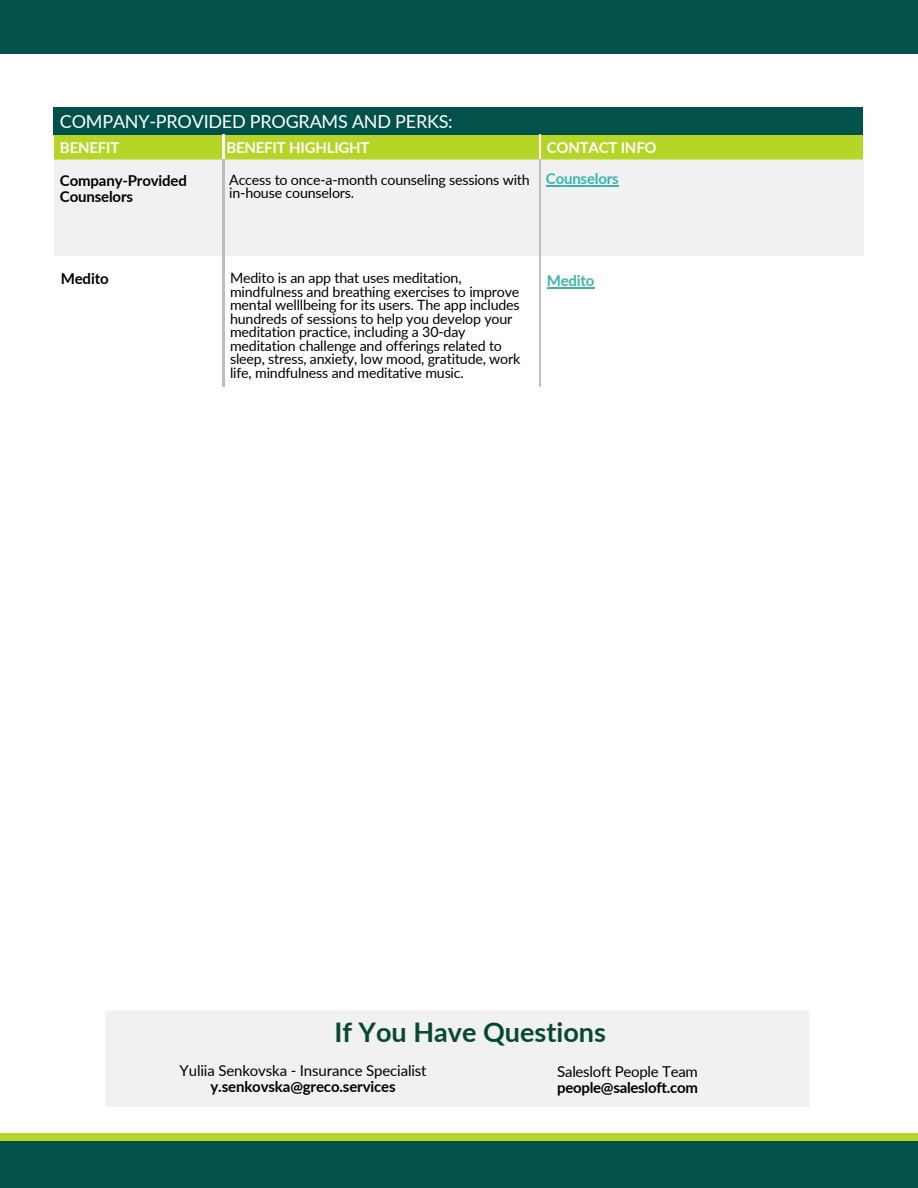
<style>
.page{position:relative;width:918px;height:1188px;background:#fff}
.page>*{position:absolute;margin:0;border:0;box-sizing:border-box;transform-origin:0 0}
.t1{font:700 27px "Lato";color:#07492e}
.t2{font:18px "Lato";letter-spacing:-.015em;color:#fff}
.t3{font:700 15px/15.8px "Lato";letter-spacing:-.01em;color:#000}
.t4{font:15px "Lato";letter-spacing:-.01em;color:#000}
.t5{font:700 15px "Lato";letter-spacing:-.015em;color:#fff}
.t6{font:700 15px "Lato";letter-spacing:-.015em;color:#3bb5a9}
.t7{font:14.25px/13.5px "Lato";letter-spacing:-.015em;color:#000}
.s1{font-weight:400}
</style>
<div class="page">
<div style="left:106px;top:1011px;width:703px;height:96px;background:#f1f1f2"></div>
<div style="left:0;top:0;width:918px;height:54px;background:#02524b"></div>
<div style="left:0;top:1134px;width:918px;height:54px;background:#b5d626"></div>
<div style="left:0;top:1142px;width:918px;height:46px;background:#02524b"></div>
<div style="left:54px;top:108px;width:810px;height:27px;background:#02524b"></div>
<div style="left:54px;top:160px;width:810px;height:96px;background:#f1f1f2"></div>
<hr style="left:539px;top:160px;width:2px;height:96px;background:#bcbec0">
<hr style="left:539px;top:256px;width:2px;height:146px;background:#bcbec0">
<hr style="left:863px;top:108px;width:2px;height:27px;background:#fff">
<div style="left:54px;top:135px;width:809px;height:25px;background:#b5d626"></div>
<hr style="left:223px;top:160px;width:1px;height:96px;background:#bcbec0">
<hr style="left:223px;top:256px;width:1px;height:146px;background:#bcbec0">
<hr style="left:547px;top:287px;width:47px;height:1px;background:#3bb5a9">
<hr style="left:546px;top:185px;width:73px;height:1px;background:#3bb5a9">
<h2 class="t2" style="left:60px;top:110px;width:394px">COMPANY-PROVIDED PROGRAMS AND PERKS:</h2>
<h3 class="t5" style="left:60px;top:139px;width:61px">BENEFIT</h3>
<h3 class="t3" style="left:60px;top:173px;width:128px">Company-Provided<br>Counselors</h3>
<h1 class="t5" style="left:226px;top:139px;width:145px">BENEFIT HIGHLIGHT</h1>
<p class="t7" style="left:229px;top:173px;width:302px">Access to once-a-month counseling sessions with in-house counselors.</p>
<h3 class="t5" style="left:547px;top:139px;width:112px">CONTACT INFO</h3>
<p class="t6" style="left:546px;top:169px;width:74px">Counselors</p>
<p class="t3" style="left:61px;top:271px;width:50px">Medito</p>
<p class="t7" style="left:230px;top:271px;width:292px">Medito is an app that uses meditation, mindfulness and breathing exercises to improve mental welllbeing for its users. The app includes hundreds of sessions to help you develop your meditation practice, including a 30-day meditation challenge and offerings related to sleep, stress, anxiety, low mood, gratitude, work life, mindfulness and meditative music.</p>
<h4 class="t6" style="left:547px;top:271px;width:49px">Medito</h4>
<h4 class="t1" style="left:334px;top:1015px;width:273px">If You Have Questions</h4>
<h4 class="t4" style="left:180px;top:1062px;width:248px">Yuliia Senkovska - Insurance Specialist</h4>
<p class="t3" style="left:211px;top:1079px;width:187px">y.senkovska@greco.services</p>
<h4 class="t3" style="left:557px;top:1064px;width:142px"><span class="s1">Salesloft People Team </span>people@salesloft.com</h4>
</div>
